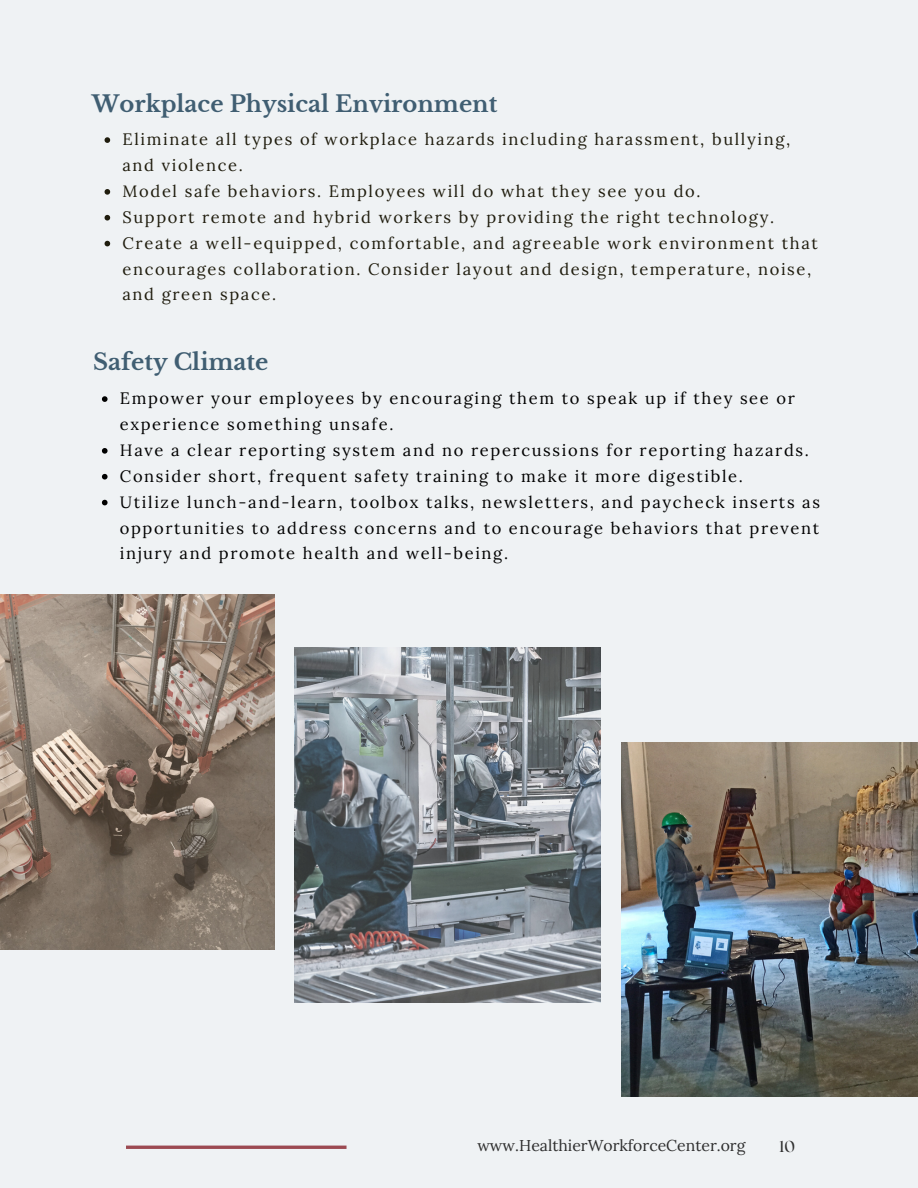
<style>
.page{position:relative;width:918px;height:1188px;background:#eff2f4}
.page>*{position:absolute;margin:0;border:0;box-sizing:border-box;transform-origin:0 0}
.t1{font:700 22.65px "Libre Baskerville";color:#405e72}
.t2{font:16.5px/25.8px "Lora";letter-spacing:.1em;color:#000}
.t3{font:16.5px/25.8px "Lora";letter-spacing:.1em;color:#1f1c0d}
.t4{font:15.75px "Lora";color:#2e2e2e}
.t5{font:15.75px "Roxborough CF";color:#2e2e2e}
</style>
<div class="page">
<hr style="left:126px;top:1146px;width:221px;height:3px;background:#9c4a52">
<img style="left:0;top:594px;width:274px;height:356px">
<img style="left:295px;top:647px;width:306px;height:356px">
<img style="left:621px;top:742px;width:297px;height:354px">
<svg style="left:105px;top:137px;width:5px;height:6px"></svg>
<svg style="left:105px;top:189px;width:5px;height:6px"></svg>
<svg style="left:105px;top:215px;width:5px;height:6px"></svg>
<svg style="left:105px;top:241px;width:5px;height:5px"></svg>
<svg style="left:102px;top:396px;width:6px;height:6px"></svg>
<svg style="left:102px;top:448px;width:6px;height:6px"></svg>
<svg style="left:102px;top:474px;width:6px;height:6px"></svg>
<svg style="left:102px;top:500px;width:6px;height:5px"></svg>
<h1 class="t1" style="left:92px;top:90px;width:407px">Workplace Physical Environment</h1>
<p class="t3" style="left:122px;top:126px;width:697px">Eliminate all types of workplace hazards including harassment, bullying, and violence.<br>Model safe behaviors. Employees will do what they see you do.<br>Support remote and hybrid workers by providing the right technology.<br>Create a well-equipped, comfortable, and agreeable work environment that encourages collaboration. Consider layout and design, temperature, noise, and green space.</p>
<h1 class="t1" style="left:93px;top:348px;width:177px">Safety Climate</h1>
<p class="t2" style="left:120px;top:385px;width:702px">Empower your employees by encouraging them to speak up if they see or experience something unsafe.<br>Have a clear reporting system and no repercussions for reporting hazards.<br>Consider short, frequent safety training to make it more digestible.<br>Utilize lunch-and-learn, toolbox talks, newsletters, and paycheck inserts as opportunities to address concerns and to encourage behaviors that prevent injury and promote health and well-being.</p>
<p class="t4" style="left:477px;top:1135px;width:270px">www.HealthierWorkforceCenter.org</p>
<p class="t5" style="left:780px;top:1136px;width:17px">10</p>
</div>
